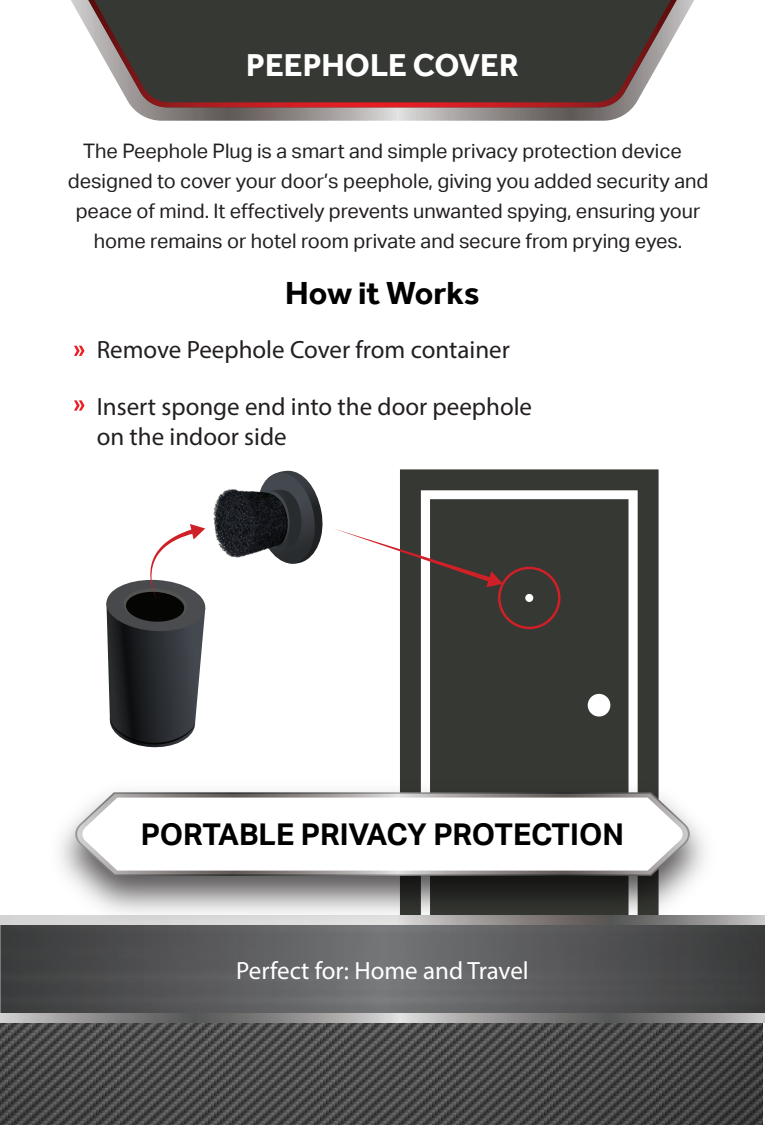
<style>
.page{position:relative;width:765px;height:1125px;background:#fff}
.page>*{position:absolute;margin:0;border:0;box-sizing:border-box;transform-origin:0 0}
.t1{font:700 32.75px "Effra";color:#000}
.t2{font:700 32.5px "Effra";color:#fff}
.t3{font:700 30px "Aktiv Grotesk";color:#000}
.t4{font:25px/30px "Myriad Pro";color:#231f20}
.t5{font:25px "Myriad Pro";color:#fff}
.t6{font:20px/30px "Aktiv Grotesk";color:#231f20;text-align:center}
</style>
<div class="page">
<svg style="left:71px;top:0;width:623px;height:121px"></svg>
<svg style="left:88px;top:0;width:589px;height:107px;background:#4c4642"></svg>
<img style="left:0;top:1023px;width:762px;height:102px">
<svg style="left:400px;top:469px;width:259px;height:303px;fill:#363833"></svg>
<div style="left:430px;top:499px;width:199px;height:273px;background:#363833"></div>
<div style="left:525px;top:594px;width:8px;height:8px;background:#fff;border-radius:50%"></div>
<svg style="left:261px;top:471px;width:62px;height:93px"></svg>
<img style="left:213px;top:488px;width:75px;height:73px">
<svg style="left:106px;top:524px;width:100px;height:224px"></svg>
<div style="left:498px;top:567px;width:63px;height:62px;border:2px solid #cf2027;border-radius:50%"></div>
<svg style="left:335px;top:529px;width:168px;height:58px"></svg>
<svg style="left:0;top:925px;width:765px;height:88px;background:#565759"></svg>
<svg style="left:0;top:1013px;width:765px;height:10px;background:#919090"></svg>
<svg style="left:0;top:915px;width:765px;height:10px"></svg>
<img style="left:37px;top:772px;width:691px;height:159px">
<svg style="left:74px;top:792px;width:617px;height:84px;background:#7d7c7c"></svg>
<svg style="left:76px;top:794px;width:613px;height:80px;background:#a5a1a0"></svg>
<svg style="left:81px;top:798px;width:603px;height:73px"></svg>
<svg style="left:74px;top:346px;width:11px;height:10px"></svg>
<svg style="left:74px;top:400px;width:11px;height:11px"></svg>
<h2 class="t2" style="left:246px;top:45px;width:274px">PEEPHOLE COVER</h2>
<p class="t6" style="left:68px;top:137px;width:642px">The Peephole Plug is a smart and simple privacy protection device designed to cover your door’s peephole, giving you added security and peace of mind. It effectively prevents unwanted spying, ensuring your home remains or hotel room private and secure from prying eyes.</p>
<h1 class="t1" style="left:285px;top:273px;width:196px">How it Works</h1>
<p class="t4" style="left:97px;top:334px;width:415px">Remove Peephole Cover from container</p>
<p class="t4" style="left:97px;top:391px;width:437px">Insert sponge end into the door peephole on the indoor side</p>
<h3 class="t3" style="left:141px;top:817px;width:485px">PORTABLE PRIVACY PROTECTION</h3>
<p class="t5" style="left:236px;top:955px;width:294px">Perfect for: Home and Travel</p>
</div>
